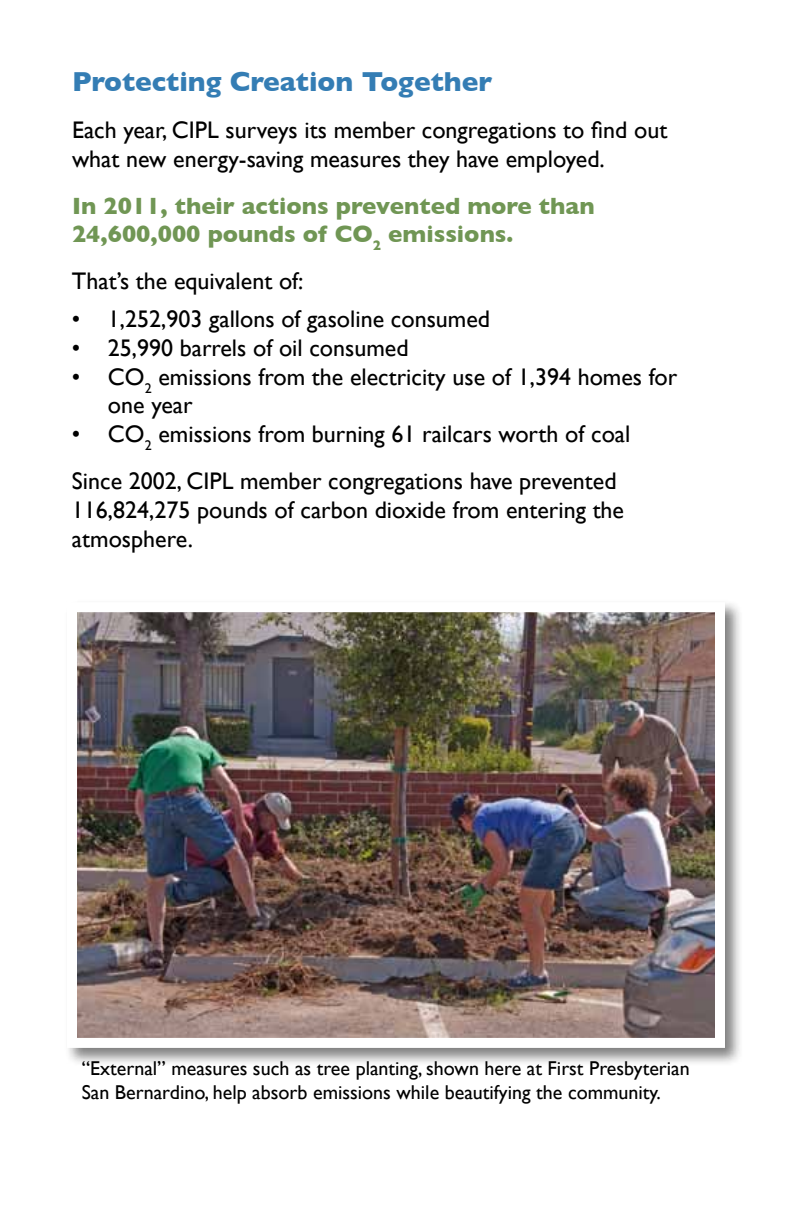
<style>
.page{position:relative;width:792px;height:1224px;background:#fff}
.page>*{position:absolute;margin:0;border:0;box-sizing:border-box;transform-origin:0 0}
.t1{font:700 28px "Gill Sans";color:#347db4}
.t2{font:24px/28.8px "Gill Sans";color:#000}
.t3{font:700 24px/28.8px "Gill Sans";color:#709654}
.t4{font:20px/24px "Gill Sans";color:#000}
</style>
<div class="page">
<div style="left:64px;top:599px;width:680px;height:468px;background:#000;opacity:.5"></div>
<img style="left:78px;top:613px;width:636px;height:424px">
<p class="t1" style="left:72px;top:65px;width:422px">Protecting Creation Together</p>
<p class="t2" style="left:72px;top:115px;width:597px">Each year, CIPL surveys its member congregations to find out what new energy-saving measures they have employed.</p>
<p class="t3" style="left:72px;top:191px;width:524px">In 2011, their actions prevented more than<br>24,600,000 pounds of CO<sub>2</sub> emissions.</p>
<p class="t2" style="left:72px;top:266px;width:233px">That’s the equivalent of:</p>
<p class="t2" style="left:72px;top:304px;width:420px">• 1,252,903 gallons of gasoline consumed</p>
<p class="t2" style="left:72px;top:333px;width:338px">• 25,990 barrels of oil consumed</p>
<p class="t2" style="left:108px;top:362px;width:571px;text-indent:-36px">• CO<sub>2</sub> emissions from the electricity use of 1,394 homes for one year</p>
<p class="t2" style="left:72px;top:410px;width:560px;line-height:46.8px">• CO<sub>2</sub> emissions from burning 61 railcars worth of coal<br>Since 2002, CIPL member congregations have prevented</p>
<p class="t2" style="left:72px;top:495px;width:554px">116,824,275 pounds of carbon dioxide from entering the atmosphere.</p>
<p class="t4" style="left:82px;top:1056px;width:610px">“External” measures such as tree planting, shown here at First Presbyterian<br>San Bernardino, help absorb emissions while beautifying the community.</p>
</div>
